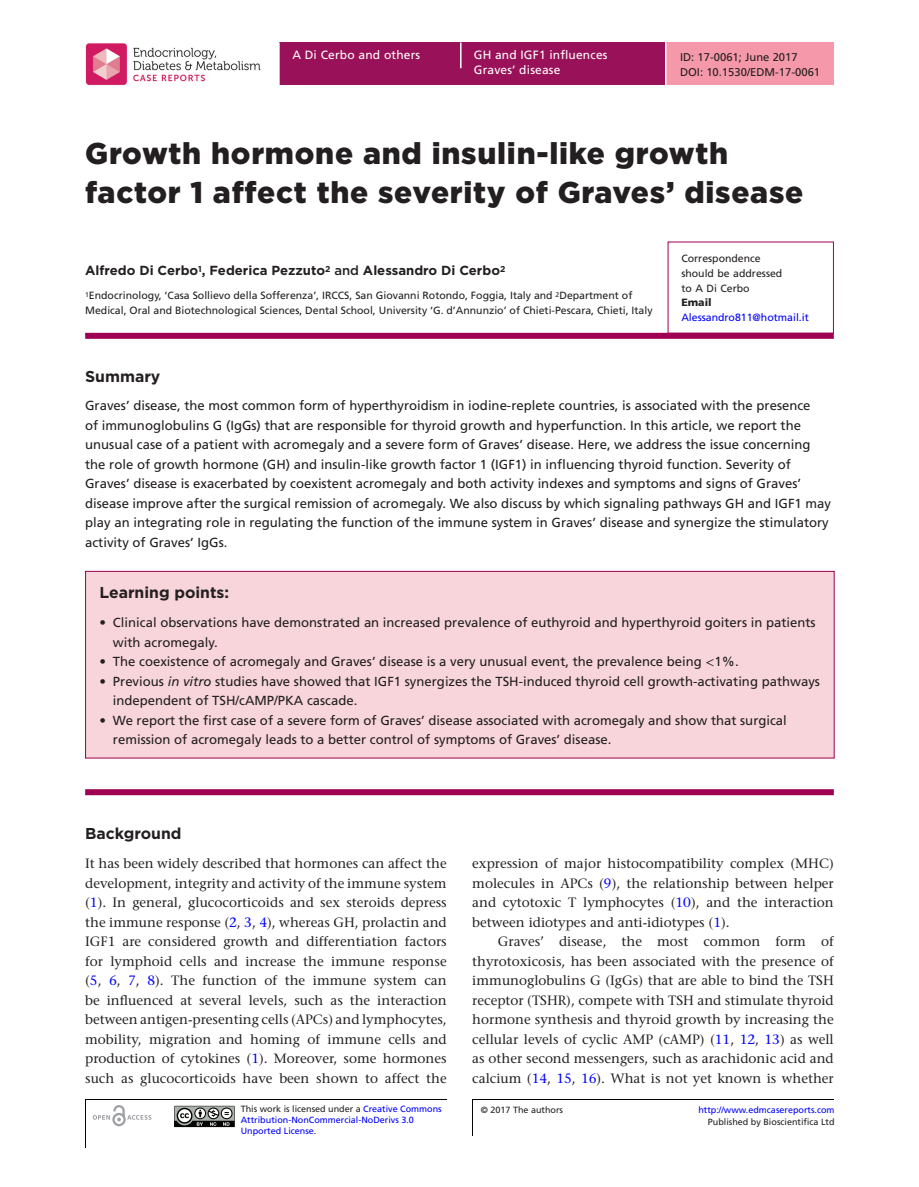
<style>
.page{position:relative;width:919px;height:1187px;background:#fff}
.page>*{position:absolute;margin:0;border:0;box-sizing:border-box;transform-origin:0 0}
.CT{font:900 30px/39px "Gotham";letter-spacing:.025em;color:#231f20}
.H1_Rule{font:700 15.75px "Gotham";color:#231f20}
.ABS_H{font:700 15.75px "Gotham";color:#231f20}
.TXT{font:500 13.5px/19.5px "Stone Serif Std";color:#231f20;text-align:justify}
.TXI{font:500 13.5px/19.5px "Stone Serif Std";color:#231f20;text-align:justify}
.ABS_TXT{font:13.2px/19.5px "Frutiger LT Std";color:#231f20}
.AU{font:700 13.2px "Gotham";color:#231f20}
.Article_Title{font:12px/14.7px "Frutiger LT Std";letter-spacing:.015em;color:#fff}
.Author_Name{font:12px "Frutiger LT Std";letter-spacing:.015em;color:#fff}
.t1{font:11.25px "Frutiger LT Std";color:#231f20}
.Address{font:10.5px/14.7px "Frutiger LT Std";color:#231f20}
.Corres{font:10.5px "Frutiger LT Std";color:#231f20}
.Corres-2{font:10.5px "Frutiger LT Std";color:#00f}
.Corres-3{font:900 10.5px "Frutiger LT Std";color:#231f20}
.t2{font:9px/10.8px "Frutiger LT Std";color:#00f}
.t3{font:9px "Frutiger LT Std";color:#231f20}
.s1{font-weight:500}
.s2{font-family:"STIX General"}
.s3{font-style:italic}
.s4{color:#00f}
.s5{color:#231f20}
</style>
<div class="page">
<div style="left:280px;top:43px;width:385px;height:42px;background:#991259"></div>
<div style="left:666px;top:43px;width:167px;height:42px;background:#f598a9"></div>
<svg style="left:460px;top:43px;width:1px;height:25px"></svg>
<img style="left:85px;top:43px;width:176px;height:42px">
<hr style="left:85px;top:1099px;width:1px;height:48px;background:#040503">
<hr style="left:472px;top:1099px;width:1px;height:36px;background:#050504">
<hr style="left:85px;top:1098px;width:361px;height:1px;background:#050504">
<hr style="left:472px;top:1099px;width:361px;height:1px;background:#050504">
<svg style="left:174px;top:1105px;width:61px;height:23px"></svg>
<svg style="left:93px;top:1105px;width:58px;height:21px"></svg>
<div style="left:85px;top:333px;width:748px;height:6px;background:#9e0151"></div>
<div style="left:86px;top:571px;width:748px;height:187px;background:#f7d5db"></div>
<div style="left:85px;top:571px;width:749px;height:187px;border:1px solid #9e0151"></div>
<div style="left:85px;top:789px;width:748px;height:6px;background:#9e0151"></div>
<p class="Author_Name" style="left:292px;top:48px;width:129px">A Di Cerbo and others</p>
<p class="Article_Title" style="left:474px;top:48px;width:135px">GH and IGF1 influences<br>Graves’ disease</p>
<p class="t1" style="left:680px;top:51px;width:119px">ID: 17-0061; June 2017</p>
<p class="t1" style="left:680px;top:65px;width:142px">DOI: 10.1530/EDM-17-0061</p>
<p class="CT" style="left:85px;top:133px;width:719px">Growth hormone and insulin-like growth factor 1 affect the severity of Graves’ disease</p>
<p class="AU" style="left:85px;top:262px;width:421px">Alfredo Di Cerbo<sup>1</sup>, Federica Pezzuto<sup>2</sup> <span class="s1">and</span> Alessandro Di Cerbo<sup>2</sup></p>
<p class="Address" style="left:85px;top:288px;width:569px"><sup>1</sup>Endocrinology, ‘Casa Sollievo della Sofferenza’, IRCCS, San Giovanni Rotondo, Foggia, Italy and <sup>2</sup>Department of<br>Medical, Oral and Biotechnological Sciences, Dental School, University ‘G. d’Annunzio’ of Chieti-Pescara, Chieti, Italy</p>
<p class="Corres" style="left:681px;top:252px;width:81px">Correspondence</p>
<p class="Corres" style="left:681px;top:267px;width:102px">should be addressed</p>
<p class="Corres" style="left:681px;top:282px;width:70px">to A Di Cerbo</p>
<p class="Corres-3" style="left:681px;top:296px;width:32px">Email</p>
<p class="Corres-2" style="left:681px;top:311px;width:129px">Alessandro811@hotmail.it</p>
<p class="ABS_H" style="left:85px;top:365px;width:77px">Summary</p>
<p class="ABS_TXT" style="left:85px;top:396px;width:747px">Graves’ disease, the most common form of hyperthyroidism in iodine-replete countries, is associated with the presence<br>of immunoglobulins G (IgGs) that are responsible for thyroid growth and hyperfunction. In this article, we report the unusual case of a patient with acromegaly and a severe form of Graves’ disease. Here, we address the issue concerning the role of growth hormone (GH) and insulin-like growth factor 1 (IGF1) in influencing thyroid function. Severity of Graves’ disease is exacerbated by coexistent acromegaly and both activity indexes and symptoms and signs of Graves’ disease improve after the surgical remission of acromegaly. We also discuss by which signaling pathways GH and IGF1 may play an integrating role in regulating the function of the immune system in Graves’ disease and synergize the stimulatory activity of Graves’ IgGs.</p>
<h1 class="H1_Rule" style="left:99px;top:581px;width:131px">Learning points:</h1>
<p class="ABS_TXT" style="left:113px;top:612px;width:704px;text-indent:-14px">• Clinical observations have demonstrated an increased prevalence of euthyroid and hyperthyroid goiters in patients with acromegaly.</p>
<p class="ABS_TXT" style="left:99px;top:651px;width:640px">• The coexistence of acromegaly and Graves’ disease is a very unusual event, the prevalence being <span class="s2">&lt;</span>1%.</p>
<p class="ABS_TXT" style="left:113px;top:671px;width:708px;text-indent:-14px">• Previous <span class="s3">in vitro</span> studies have showed that IGF1 synergizes the TSH-induced thyroid cell growth-activating pathways independent of TSH/cAMP/PKA cascade.</p>
<p class="ABS_TXT" style="left:113px;top:710px;width:675px;text-indent:-14px">• We report the first case of a severe form of Graves’ disease associated with acromegaly and show that surgical remission of acromegaly leads to a better control of symptoms of Graves’ disease.</p>
<p class="H1_Rule" style="left:85px;top:822px;width:98px">Background</p>
<p class="TXT" style="left:85px;top:853px;width:363px">It has been widely described that hormones can affect the development, integrity and activity of the immune system (<span class="s4">1</span>). In general, glucocorticoids and sex steroids depress the immune response (<span class="s4">2</span>, <span class="s4">3</span>, <span class="s4">4</span>), whereas GH, prolactin and IGF1 are considered growth and differentiation factors for lymphoid cells and increase the immune response (<span class="s4">5</span>, <span class="s4">6</span>, <span class="s4">7</span>, <span class="s4">8</span>). The function of the immune system can be influenced at several levels, such as the interaction between antigen-presenting cells (APCs) and lymphocytes, mobility, migration and homing of immune cells and production of cytokines (<span class="s4">1</span>). Moreover, some hormones such as glucocorticoids have been shown to affect the</p>
<p class="TXT" style="left:472px;top:853px;width:363px">expression of major histocompatibility complex (MHC) molecules in APCs (<span class="s4">9</span>), the relationship between helper and cytotoxic T lymphocytes (<span class="s4">10</span>), and the interaction between idiotypes and anti-idiotypes (<span class="s4">1</span>).</p>
<p class="TXI" style="left:472px;top:931px;width:363px;text-indent:26px">Graves’ disease, the most common form of thyrotoxicosis, has been associated with the presence of immunoglobulins G (IgGs) that are able to bind the TSH receptor (TSHR), compete with TSH and stimulate thyroid hormone synthesis and thyroid growth by increasing the cellular levels of cyclic AMP (cAMP) (<span class="s4">11</span>, <span class="s4">12</span>, <span class="s4">13</span>) as well as other second messengers, such as arachidonic acid and calcium (<span class="s4">14</span>, <span class="s4">15</span>, <span class="s4">16</span>). What is not yet known is whether</p>
<p class="t2" style="left:241px;top:1103px;width:202px"><span class="s5">This work is licensed under a</span> Creative Commons<br>Attribution-NonCommercial-NoDerivs 3.0<br>Unported License<span class="s5">.</span></p>
<p class="t3" style="left:481px;top:1104px;width:84px">© 2017 The authors</p>
<p class="t2" style="left:698px;top:1104px;width:138px">http://www.edmcasereports.com</p>
<p class="t3" style="left:708px;top:1116px;width:128px">Published by Bioscientifica Ltd</p>
</div>
